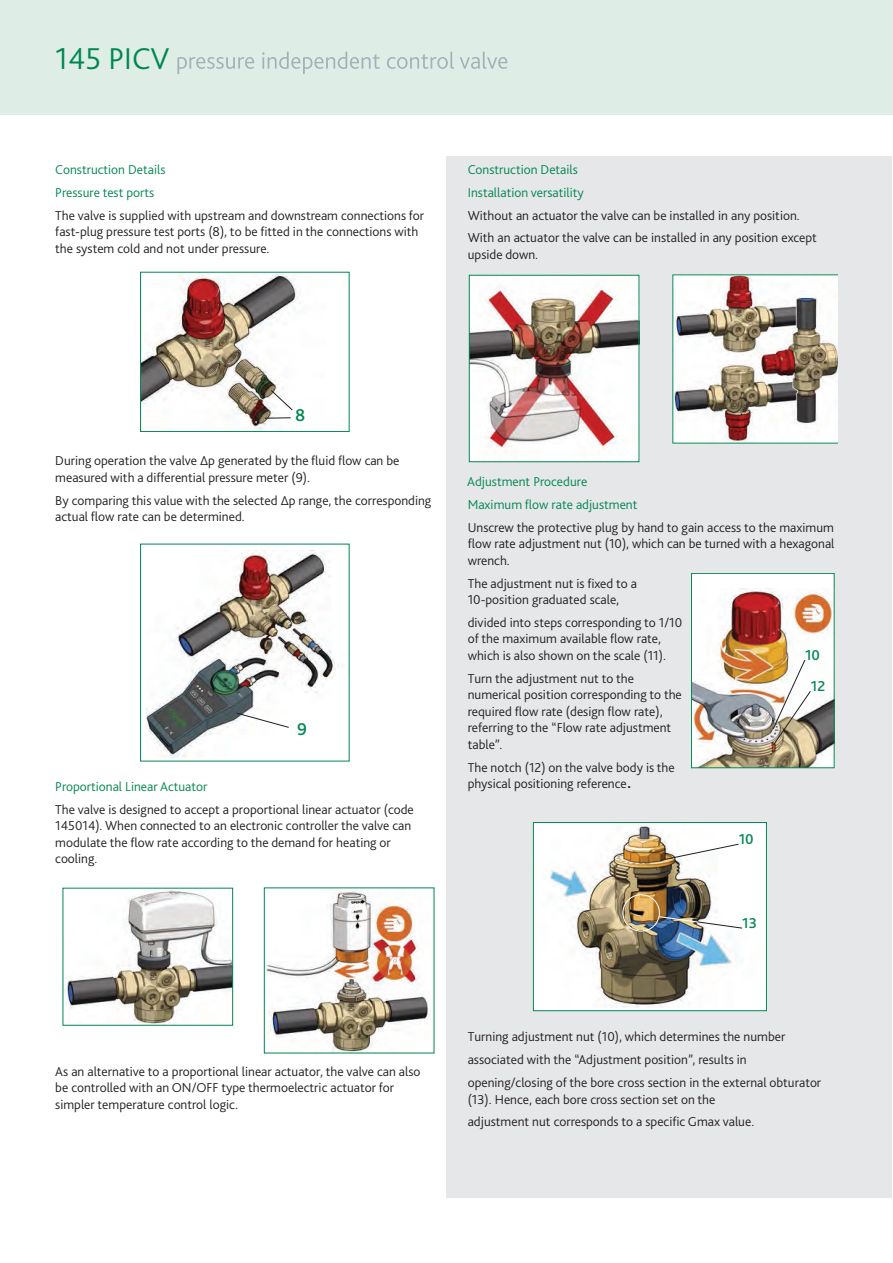
<style>
.page{position:relative;width:893px;height:1263px;background:#fff}
.page>*{position:absolute;margin:0;border:0;box-sizing:border-box;transform-origin:0 0}
.t1{font:300 31.5px "Bliss 2";color:#008751}
.t2{font:500 18px "Bliss 2";color:#008751}
.t3{font:500 15px/30.9px "Bliss 2";color:#038852;text-align:center}
.t4{font:300 13.5px/16.5px "Bliss 2";color:#231f20}
.t5{font:300 13.5px/23px "Bliss 2";color:#008751}
.s1{font-family:"Helvetica";font-weight:400;font-size:18px}
</style>
<div class="page">
<div style="left:0;top:0;width:893px;height:115px;background:#deede6"></div>
<div style="left:446px;top:156px;width:445px;height:1042px;background:#e6e7e9"></div>
<svg style="left:177px;top:52px;width:158px;height:22px"></svg>
<img style="left:535px;top:824px;width:230px;height:185px">
<div style="left:533px;top:822px;width:234px;height:189px;border:1px solid #038852"></div>
<svg style="left:664px;top:843px;width:75px;height:17px"></svg>
<div style="left:623px;top:894px;width:37px;height:37px;border:1px solid #fff;border-radius:50%"></div>
<svg style="left:658px;top:916px;width:85px;height:13px"></svg>
<div style="left:691px;top:573px;width:143px;height:195px;background:#fff"></div>
<img style="left:693px;top:589px;width:139px;height:177px">
<div style="left:691px;top:573px;width:143px;height:195px;border:1px solid #038852"></div>
<img style="left:772px;top:659px;width:39px;height:87px">
<img style="left:471px;top:277px;width:166px;height:183px">
<div style="left:469px;top:275px;width:170px;height:187px;border:1px solid #008751"></div>
<img style="left:65px;top:890px;width:166px;height:134px">
<div style="left:63px;top:888px;width:170px;height:138px;border:1px solid #008751"></div>
<svg style="left:263px;top:887px;width:172px;height:167px"></svg>
<img style="left:266px;top:889px;width:165px;height:162px">
<img style="left:142px;top:274px;width:159px;height:156px">
<div style="left:140px;top:272px;width:210px;height:160px;border:1px solid #008751"></div>
<hr style="left:265px;top:417px;width:26px;height:2px;background:#1f1f1e">
<svg style="left:270px;top:389px;width:23px;height:22px"></svg>
<img style="left:146px;top:550px;width:192px;height:208px">
<svg style="left:236px;top:712px;width:54px;height:16px"></svg>
<img style="left:672px;top:274px;width:166px;height:169px">
<h1 class="t1" style="left:55px;top:46px;width:116px">145 PICV</h1>
<p class="t5" style="left:55px;top:159px;width:112px">Construction Details<br>Pressure test ports</p>
<p class="t4" style="left:55px;top:208px;width:370px">The valve is supplied with upstream and downstream connections for fast-plug pressure test ports (8), to be fitted in the connections with the system cold and not under pressure.</p>
<p class="t5" style="left:468px;top:159px;width:118px">Construction Details<br>Installation versatility</p>
<p class="t4" style="left:468px;top:205px;width:351px;line-height:23px">Without an actuator the valve can be installed in any position.<br>With an actuator the valve can be installed in any position except</p>
<p class="t4" style="left:468px;top:247px;width:72px">upside down.</p>
<h2 class="t2" style="left:295px;top:408px;width:12px">8</h2>
<p class="t4" style="left:55px;top:454px;width:346px">During operation the valve ∆p generated by the fluid flow can be measured with a differential pressure meter (9).</p>
<p class="t4" style="left:55px;top:493px;width:378px">By comparing this value with the selected ∆p range, the corresponding actual flow rate can be determined.</p>
<h2 class="t2" style="left:297px;top:722px;width:11px">9</h2>
<p class="t5" style="left:55px;top:776px;width:154px">Proportional Linear Actuator</p>
<p class="t4" style="left:55px;top:802px;width:360px">The valve is designed to accept a proportional linear actuator (code 145014). When connected to an electronic controller the valve can modulate the flow rate according to the demand for heating or cooling.</p>
<p class="t5" style="left:467px;top:471px;width:172px">Adjustment Procedure<br>Maximum flow rate adjustment</p>
<p class="t4" style="left:468px;top:520px;width:368px;text-align:justify">Unscrew the protective plug by hand to gain access to the maximum flow rate adjustment nut (10), which can be turned with a hexagonal wrench.</p>
<p class="t4" style="left:468px;top:576px;width:171px">The adjustment nut is fixed to a<br>10-position graduated scale,</p>
<p class="t4" style="left:468px;top:615px;width:216px">divided into steps corresponding to 1/10 of the maximum available flow rate, which is also shown on the scale (11).</p>
<p class="t4" style="left:468px;top:671px;width:216px">Turn the adjustment nut to the numerical position corresponding to the required flow rate (design flow rate), referring to the “Flow rate adjustment table”.</p>
<p class="t4" style="left:468px;top:760px;width:208px">The notch (12) on the valve body is the physical positioning reference<span class="s1">.</span></p>
<p class="t3" style="left:805px;top:641px;width:22px">10<br>12</p>
<p class="t3" style="left:739px;top:825px;width:16px">10</p>
<p class="t3" style="left:742px;top:909px;width:16px">13</p>
<p class="t4" style="left:55px;top:1064px;width:367px">As an alternative to a proportional linear actuator, the valve can also be controlled with an ON/OFF type thermoelectric actuator for simpler temperature control logic.</p>
<p class="t4" style="left:468px;top:1026px;width:355px;line-height:23px">Turning adjustment nut (10), which determines the number associated with the “Adjustment position”, results in opening/closing of the bore cross section in the external obturator</p>
<p class="t4" style="left:468px;top:1089px;width:288px;line-height:23px">(13). Hence, each bore cross section set on the adjustment nut corresponds to a specific Gmax value.</p>
</div>
